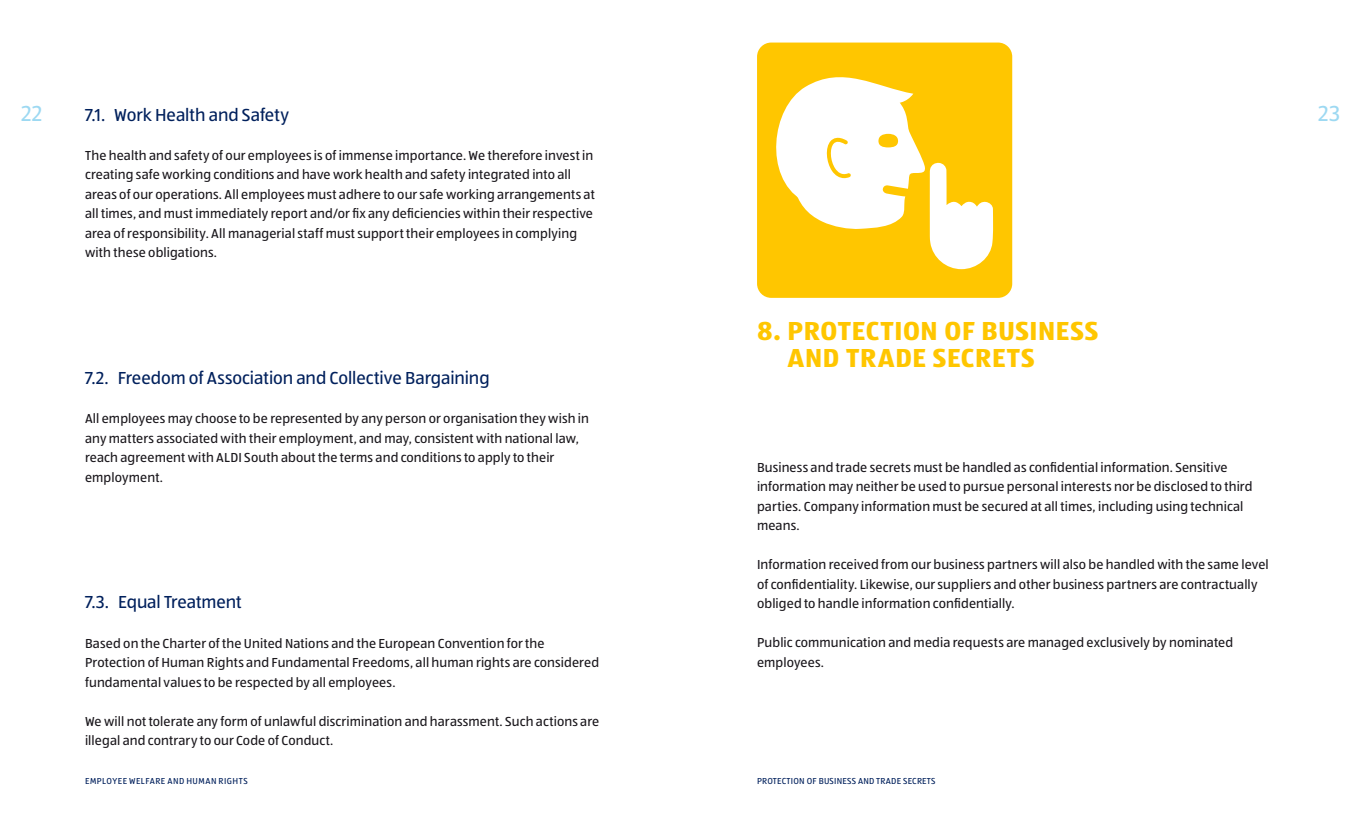
<style>
.page{position:relative;width:1361px;height:817px;background:#fff}
.page>*{position:absolute;margin:0;border:0;box-sizing:border-box;transform-origin:0 0}
.t1{font:700 27px/27px "ALDISUEDOT";letter-spacing:.025em;color:#ffc600}
.t2{font:22.5px "ALDISUEDOT";color:#9dd9f2}
.t3{font:18px "ALDISUEDOT";letter-spacing:-.005em;color:#00205c}
.t4{font:13.5px/19.5px "ALDISUEDOT";letter-spacing:.01em;color:#1a171c}
.t5{font:9px "ALDISUEDOT";letter-spacing:.025em;color:#00205c}
.t6{font:9px "ALDISUEDOT";letter-spacing:.055em;color:#00205c}
</style>
<div class="page">
<div style="left:757px;top:43px;width:255px;height:255px;background:#ffc600;border-radius:14px"></div>
<svg style="left:776px;top:77px;width:217px;height:192px"></svg>
<h2 class="t2" style="left:22px;top:98px;width:23px">22</h2>
<h3 class="t3" style="left:85px;top:103px;width:205px">7.1. Work Health and Safety</h3>
<p class="t4" style="left:85px;top:145px;width:511px">The health and safety of our employees is of immense importance. We therefore invest in creating safe working conditions and have work health and safety integrated into all areas of our operations. All employees must adhere to our safe working arrangements at all times, and must immediately report and/or fix any deficiencies within their respective area of responsibility. All managerial staff must support their employees in complying with these obligations.</p>
<h3 class="t3" style="left:85px;top:366px;width:406px">7.2. Freedom of Association and Collective Bargaining</h3>
<p class="t4" style="left:85px;top:408px;width:505px">All employees may choose to be represented by any person or organisation they wish in any matters associated with their employment, and may, consistent with national law, reach agreement with ALDI South about the terms and conditions to apply to their employment.</p>
<h3 class="t3" style="left:85px;top:590px;width:158px">7.3. Equal Treatment</h3>
<p class="t4" style="left:85px;top:632px;width:515px">Based on the Charter of the United Nations and the European Convention for the<br>Protection of Human Rights and Fundamental Freedoms, all human rights are considered fundamental values to be respected by all employees.</p>
<p class="t4" style="left:85px;top:710px;width:516px">We will not tolerate any form of unlawful discrimination and harassment. Such actions are illegal and contrary to our Code of Conduct.</p>
<p class="t6" style="left:85px;top:775px;width:164px">EMPLOYEE WELFARE AND HUMAN RIGHTS</p>
<h2 class="t2" style="left:1318px;top:98px;width:23px">23</h2>
<h1 class="t1" style="left:787px;top:316px;width:312px;text-indent:-30px">8. PROTECTION OF BUSINESS<br>AND TRADE SECRETS</h1>
<p class="t4" style="left:757px;top:457px;width:497px">Business and trade secrets must be handled as confidential information. Sensitive information may neither be used to pursue personal interests nor be disclosed to third parties. Company information must be secured at all times, including using technical means.</p>
<p class="t4" style="left:757px;top:554px;width:513px">Information received from our business partners will also be handled with the same level of confidentiality. Likewise, our suppliers and other business partners are contractually obliged to handle information confidentially.</p>
<p class="t4" style="left:757px;top:632px;width:478px">Public communication and media requests are managed exclusively by nominated employees.</p>
<p class="t5" style="left:757px;top:775px;width:180px">PROTECTION OF BUSINESS AND TRADE SECRETS</p>
</div>
